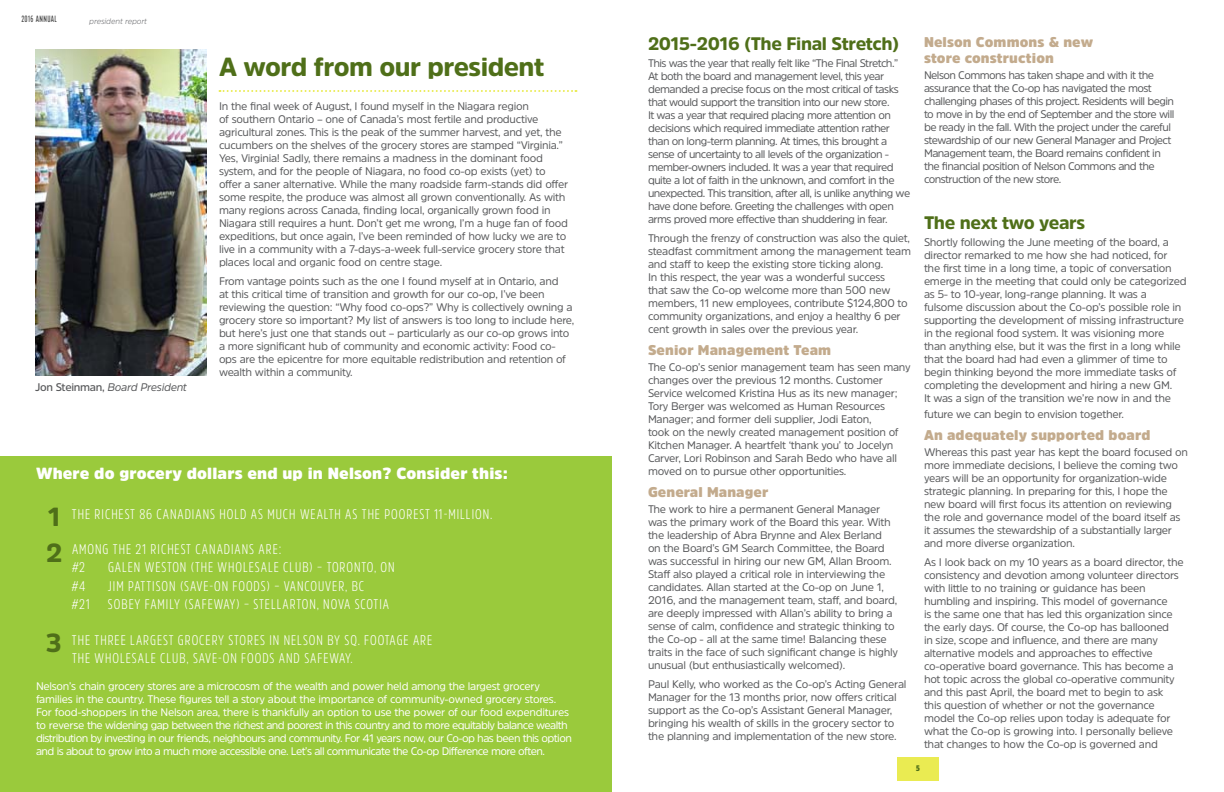
<style>
.page{position:relative;width:1224px;height:792px;background:#fff}
.page>*{position:absolute;margin:0;border:0;box-sizing:border-box;transform-origin:0 0}
.t1{font:900 26px/36px "Amsi Pro";letter-spacing:-.02em;color:#4f6f19}
.t2{font:900 18px "Amsi Pro";letter-spacing:-.02em;color:#4f6f19}
.t3{font:900 16px "Amsi Pro";letter-spacing:.01em;color:#fff}
.t4{font:300 14px/18px "Amsi Pro Cond";letter-spacing:.07em;color:#fff}
.t5{font:900 14px/16px "Amsi Pro";letter-spacing:.01em;color:#c3ab8d}
.t6{font:11px/13px "Amsi Pro";letter-spacing:-.025em;color:#58595b}
.t7{font:11px/13px "Amsi Pro";letter-spacing:-.05em;color:#58595b}
.t8{font:11px/13px "Amsi Pro";letter-spacing:-.045em;color:#fff}
.t9{font:italic 11px "Amsi Pro";letter-spacing:-.025em;color:#58595b}
.t10{font:9px "Local Brewery Four";letter-spacing:-.03em;color:#000}
.t11{font:italic 300 8px "Amsi Pro";letter-spacing:-.01em;color:#6d6e71}
.t12{font:900 8px "Amsi Pro Cond";color:#4f6f19}
.s1{font-weight:600;font-style:normal}
</style>
<div class="page">
<div style="left:897px;top:757px;width:42px;height:23px;background:#eaeb52"></div>
<div style="left:0;top:456px;width:612px;height:336px;background:#9aca3c"></div>
<img style="left:35px;top:50px;width:172px;height:326px">
<svg style="left:220px;top:90px;width:357px;height:2px"></svg>
<p class="t10" style="left:21px;top:14px;width:38px">2016 ANNUAL</p>
<p class="t11" style="left:89px;top:15px;width:59px">president report</p>
<p class="t9" style="left:35px;top:380px;width:153px"><span class="s1">Jon Steinman,</span> Board President</p>
<h1 class="t1" style="left:219px;top:48px;width:327px">A word from our president</h1>
<p class="t6" style="left:219px;top:99px;width:351px">In the final week of August, I found myself in the Niagara region<br>of southern Ontario – one of Canada’s most fertile and productive agricultural zones. This is the peak of the summer harvest, and yet, the cucumbers on the shelves of the grocery stores are stamped “Virginia.” Yes, Virginia! Sadly, there remains a madness in the dominant food system, and for the people of Niagara, no food co-op exists (yet) to offer a saner alternative. While the many roadside farm-stands did offer some respite, the produce was almost all grown conventionally. As with many regions across Canada, finding local, organically grown food in Niagara still requires a hunt. Don’t get me wrong, I’m a huge fan of food expeditions, but once again, I’ve been reminded of how lucky we are to live in a community with a 7-days-a-week full-service grocery store that places local and organic food on centre stage.</p>
<p class="t6" style="left:219px;top:274px;width:357px">From vantage points such as the one I found myself at in Ontario, and<br>at this critical time of transition and growth for our co-op, I’ve been reviewing the question: “Why food co-ops?” Why is collectively owning a grocery store so important? My list of answers is too long to include here, but here’s just one that stands out – particularly as our co-op grows into a more significant hub of community and economic activity: Food co&shy;ops are the epicentre for more equitable redistribution and retention of wealth within a community.</p>
<h3 class="t3" style="left:36px;top:462px;width:473px">Where do grocery dollars end up in Nelson? Consider this:</h3>
<p class="t4" style="left:72px;top:504px;width:422px">THE RICHEST 86 CANADIANS HOLD AS MUCH WEALTH AS THE POOREST 11-MILLION.</p>
<p class="t4" style="left:36px;top:540px;width:22px">A</p>
<h1 class="t1" style="left:46px;top:499px;width:18px">1<br>2</h1>
<p class="t4" style="left:72px;top:540px;width:316px;text-indent:7px">MONG THE 21 RICHEST CANADIANS ARE:<br>#2 GALEN WESTON (THE WHOLESALE CLUB) – TORONTO, ON #4</p>
<p class="t4" style="left:72px;top:576px;width:319px;text-align:center">JIM PATTISON (SAVE-ON FOODS) – VANCOUVER, BC<br>#21 SOBEY FAMILY (SAFEWAY) – STELLARTON, NOVA SCOTIA</p>
<p class="t4" style="left:72px;top:630px;width:362px">THE THREE LARGEST GROCERY STORES IN NELSON BY SQ. FOOTAGE ARE<br>THE WHOLESALE CLUB, SAVE-ON FOODS AND SAFEWAY.</p>
<p class="t8" style="left:36px;top:679px;width:537px">Nelson’s chain grocery stores are a microcosm of the wealth and power held among the largest grocery families in the country. These figures tell a story about the importance of community-owned grocery stores.<br>For food-shoppers in the Nelson area, there is thankfully an option to use the power of our food expenditures to reverse the widening gap between the richest and poorest in this country and to more equitably balance wealth distribution by investing in our friends, neighbours and community. For 41 years now, our Co-op has been this option and is about to grow into a much more accessible one. Let’s all communicate the Co-op Difference more often.</p>
<h1 class="t1" style="left:46px;top:624px;width:17px">3</h1>
<h2 class="t2" style="left:648px;top:31px;width:253px">2015-2016 (The Final Stretch)</h2>
<p class="t7" style="left:648px;top:56px;width:264px">This was the year that really felt like “The Final Stretch.” At both the board and management level, this year demanded a precise focus on the most critical of tasks that would support the transition into our new store.<br>It was a year that required placing more attention on decisions which required immediate attention rather than on long-term planning. At times, this brought a sense of uncertainty to all levels of the organization - member-owners included. It was a year that required quite a lot of faith in the unknown, and comfort in the unexpected. This transition, after all, is unlike anything we have done before. Greeting the challenges with open arms proved more effective than shuddering in fear.</p>
<p class="t6" style="left:648px;top:231px;width:265px">Through the frenzy of construction was also the quiet, steadfast commitment among the management team and staff to keep the existing store ticking along.<br>In this respect, the year was a wonderful success<br>that saw the Co-op welcome more than 500 new members, 11 new employees, contribute $124,800 to community organizations, and enjoy a healthy 6 per cent growth in sales over the previous year.</p>
<p class="t5" style="left:648px;top:341px;width:185px">Senior Management Team</p>
<p class="t6" style="left:648px;top:360px;width:264px">The Co-op’s senior management team has seen many changes over the previous 12 months. Customer Service welcomed Kristina Hus as its new manager; Tory Berger was welcomed as Human Resources Manager; and former deli supplier, Jodi Eaton,<br>took on the newly created management position of Kitchen Manager. A heartfelt ‘thank you’ to Jocelyn Carver, Lori Robinson and Sarah Bedo who have all moved on to pursue other opportunities.</p>
<p class="t5" style="left:648px;top:483px;width:122px">General Manager</p>
<p class="t6" style="left:648px;top:502px;width:251px">The work to hire a permanent General Manager was the primary work of the Board this year. With the leadership of Abra Brynne and Alex Berland<br>on the Board’s GM Search Committee, the Board was successful in hiring our new GM, Allan Broom.<br>Staff also played a critical role in interviewing the candidates. Allan started at the Co-op on June 1, 2016, and the management team, staff, and board, are deeply impressed with Allan’s ability to bring a sense of calm, confidence and strategic thinking to the Co-op - all at the same time! Balancing these traits in the face of such significant change is highly unusual (but enthusiastically welcomed).</p>
<p class="t6" style="left:648px;top:677px;width:260px">Paul Kelly, who worked as the Co-op’s Acting General Manager for the 13 months prior, now offers critical support as the Co-op’s Assistant General Manager, bringing his wealth of skills in the grocery sector to the planning and implementation of the new store.</p>
<p class="t5" style="left:924px;top:33px;width:171px">Nelson Commons &amp; new store construction</p>
<p class="t7" style="left:924px;top:68px;width:252px">Nelson Commons has taken shape and with it the assurance that the Co-op has navigated the most challenging phases of this project. Residents will begin to move in by the end of September and the store will be ready in the fall. With the project under the careful stewardship of our new General Manager and Project Management team, the Board remains confident in the financial position of Nelson Commons and the construction of the new store.</p>
<h2 class="t2" style="left:924px;top:210px;width:163px">The next two years</h2>
<p class="t6" style="left:924px;top:235px;width:264px">Shortly following the June meeting of the board, a director remarked to me how she had noticed, for<br>the first time in a long time, a topic of conversation emerge in the meeting that could only be categorized as 5- to 10-year, long-range planning. It was a fulsome discussion about the Co-op’s possible role in supporting the development of missing infrastructure in the regional food system. It was visioning more than anything else, but it was the first in a long while that the board had had even a glimmer of time to begin thinking beyond the more immediate tasks of completing the development and hiring a new GM.<br>It was a sign of the transition we’re now in and the</p>
<p class="t6" style="left:924px;top:407px;width:202px">future we can begin to envision together.</p>
<p class="t5" style="left:924px;top:426px;width:228px">An adequately supported board</p>
<p class="t6" style="left:924px;top:445px;width:266px">Whereas this past year has kept the board focused on more immediate decisions, I believe the coming two years will be an opportunity for organization-wide strategic planning. In preparing for this, I hope the new board will first focus its attention on reviewing the role and governance model of the board itself as it assumes the stewardship of a substantially larger and more diverse organization.</p>
<p class="t6" style="left:924px;top:555px;width:261px">As I look back on my 10 years as a board director, the consistency and devotion among volunteer directors with little to no training or guidance has been humbling and inspiring. This model of governance<br>is the same one that has led this organization since the early days. Of course, the Co-op has ballooned<br>in size, scope and influence, and there are many alternative models and approaches to effective co-operative board governance. This has become a hot topic across the global co-operative community and this past April, the board met to begin to ask<br>this question of whether or not the governance model the Co-op relies upon today is adequate for what the Co-op is growing into. I personally believe that changes to how the Co-op is governed and</p>
<p class="t12" style="left:916px;top:762px;width:5px">5</p>
</div>
